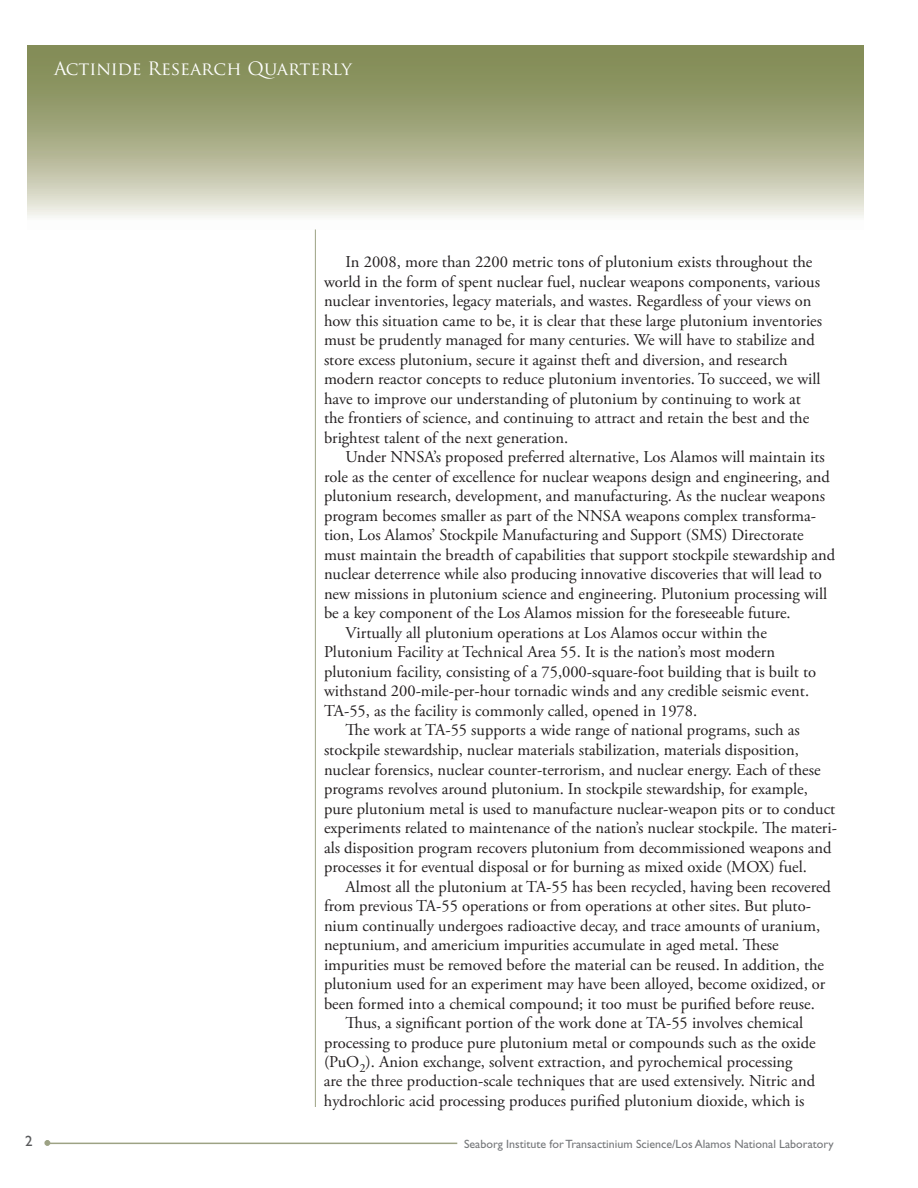
<style>
.page{position:relative;width:918px;height:1188px;background:#fff}
.page>*{position:absolute;margin:0;border:0;box-sizing:border-box;transform-origin:0 0}
.t1{font:18px "Trajan Pro";color:#fff}
.t2{font:16.5px/19.5px "Adobe Garamond Pro";color:#231f20}
.t3{font:15px "Gill Sans";color:#57585a}
.t4{font:12px "Gill Sans";color:#76787b}
.s1{color:#201d1e}
</style>
<div class="page">
<svg style="left:27px;top:45px;width:837px;height:173px;background:#abb08b"></svg>
<hr style="left:50px;top:1143px;width:407px;height:1px;background:#9da284">
<svg style="left:44px;top:1140px;width:6px;height:6px"></svg>
<hr style="left:315px;top:230px;width:1px;height:877px;background:#9da284">
<p class="t1" style="left:54px;top:57px;width:299px">Actinide Research Quarterly</p>
<p class="t2" style="left:324px;top:253px;width:500px;text-indent:22px">In 2008, more than 2200 <span class="s1">metric tons of plutonium exists throughout the world in the form of spent nuclear fuel, nuclear weapons components, various nuclear inventories, legacy materials, and wastes</span>. Regardless of your views on how this situation came to be, it is clear that these large plutonium inventories must be prudently managed for many centuries. We will have to stabilize and store excess plutonium, secure it against theft and diversion, and research modern reactor concepts to reduce plutonium inventories. To succeed, we will have to improve our understanding of plutonium by continuing to work at the frontiers of science, and continuing to attract and retain the best and the brightest talent of the next generation.</p>
<p class="t2" style="left:346px;top:448px;width:481px">Under NNSA’s proposed preferred alternative, Los Alamos will maintain its</p>
<p class="t2" style="left:324px;top:468px;width:507px">role as the center of excellence for nuclear weapons design and engineering, and</p>
<p class="t2" style="left:324px;top:487px;width:503px">plutonium research, development, and manufacturing. As the nuclear weapons</p>
<p class="t2" style="left:324px;top:507px;width:494px">program becomes smaller as part of the NNSA weapons complex transforma-</p>
<p class="t2" style="left:324px;top:526px;width:481px">tion, Los Alamos’ Stockpile Manufacturing and Support (SMS) Directorate</p>
<p class="t2" style="left:324px;top:546px;width:513px">must maintain the breadth of capabilities that support stockpile stewardship and</p>
<p class="t2" style="left:324px;top:565px;width:499px">nuclear deterrence while also producing innovative discoveries that will lead to</p>
<p class="t2" style="left:324px;top:585px;width:505px">new missions in plutonium science and engineering. Plutonium processing will</p>
<p class="t2" style="left:324px;top:604px;width:468px">be a key component of the Los Alamos mission for the foreseeable future.</p>
<p class="t2" style="left:346px;top:624px;width:423px">Virtually all plutonium operations at Los Alamos occur within the</p>
<p class="t2" style="left:324px;top:643px;width:453px">Plutonium Facility at Technical Area 55. It is the nation’s most modern</p>
<p class="t2" style="left:324px;top:663px;width:494px">plutonium facility, consisting of a 75,000-square-foot building that is built to</p>
<p class="t2" style="left:324px;top:682px;width:487px">withstand 200-mile-per-hour tornadic winds and any credible seismic event.</p>
<p class="t2" style="left:324px;top:702px;width:375px">TA-55, as the facility is commonly called, opened in 1978.</p>
<p class="t2" style="left:346px;top:721px;width:456px">The work at TA-55 supports a wide range of national programs, such as</p>
<p class="t2" style="left:324px;top:741px;width:476px">stockpile stewardship, nuclear materials stabilization, materials disposition,</p>
<p class="t2" style="left:324px;top:760px;width:498px">nuclear forensics, nuclear counter-terrorism, and nuclear energy. Each of these</p>
<p class="t2" style="left:324px;top:780px;width:485px">programs revolves around plutonium. In stockpile stewardship, for example,</p>
<p class="t2" style="left:324px;top:799px;width:513px">pure plutonium metal is used to manufacture nuclear-weapon pits or to conduct</p>
<p class="t2" style="left:324px;top:819px;width:514px">experiments related to maintenance of the nation’s nuclear stockpile. The materi-</p>
<p class="t2" style="left:324px;top:838px;width:509px">als disposition program recovers plutonium from decommissioned weapons and</p>
<p class="t2" style="left:324px;top:858px;width:484px">processes it for eventual disposal or for burning as mixed oxide (MOX) fuel.</p>
<p class="t2" style="left:346px;top:877px;width:487px">Almost all the plutonium at TA-55 has been recycled, having been recovered</p>
<p class="t2" style="left:324px;top:897px;width:488px">from previous TA-55 operations or from operations at other sites. But pluto-</p>
<p class="t2" style="left:324px;top:916px;width:498px">nium continually undergoes radioactive decay, and trace amounts of uranium,</p>
<p class="t2" style="left:324px;top:936px;width:456px">neptunium, and americium impurities accumulate in aged metal. These</p>
<p class="t2" style="left:324px;top:955px;width:502px">impurities must be removed before the material can be reused. In addition, the</p>
<p class="t2" style="left:324px;top:975px;width:503px">plutonium used for an experiment may have been alloyed, become oxidized, or</p>
<p class="t2" style="left:324px;top:994px;width:492px">been formed into a chemical compound; it too must be purified before reuse.</p>
<p class="t2" style="left:346px;top:1014px;width:459px">Thus, a significant portion of the work done at TA-55 involves chemical</p>
<p class="t2" style="left:324px;top:1033px;width:493px">processing to produce pure plutonium metal or compounds such as the oxide</p>
<p class="t2" style="left:324px;top:1053px;width:470px">(PuO<sub>2</sub>). Anion exchange, solvent extraction, and pyrochemical processing</p>
<p class="t2" style="left:324px;top:1072px;width:493px">are the three production-scale techniques that are used extensively. Nitric and</p>
<p class="t2" style="left:324px;top:1092px;width:482px">hydrochloric acid processing produces purified plutonium dioxide, which is</p>
<p class="t3" style="left:25px;top:1132px;width:9px">2</p>
<p class="t4" style="left:464px;top:1137px;width:371px">Seaborg Institute for Transactinium Science/Los Alamos National Laboratory</p>
</div>
